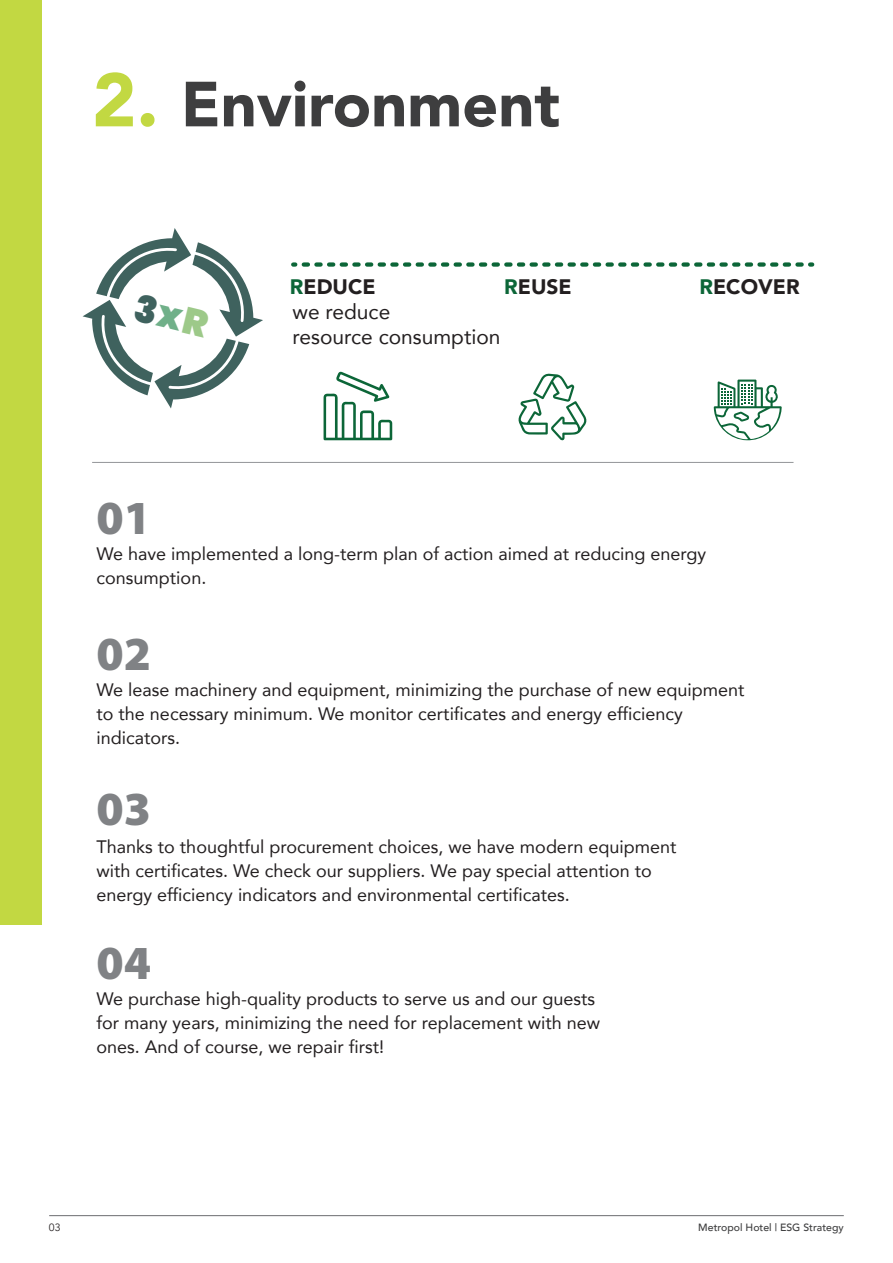
<style>
.page{position:relative;width:893px;height:1263px;background:#fff}
.page>*{position:absolute;margin:0;border:0;box-sizing:border-box;transform-origin:0 0}
.t1{font:900 63px "Avenir";color:#3e3e3f}
.t2{font:900 47.7px "Myriad Pro";color:#808285}
.t3{font:21px/25px "Avenir";color:#231f20}
.t4{font:900 21px "Avenir";color:#231f20}
.t5{font:18px/24px "Avenir";color:#231f20}
.t6{font:500 10.5px "Avenir";color:#3e3e3f}
.t7{font:10.5px "Avenir";color:#231f20}
.s1{font-size:75px;color:#c2d842}
.s2{font-weight:900;color:#0c6638}
.s3{font-weight:900}
.s4{color:#0c6638}
</style>
<div class="page">
<svg style="left:518px;top:373px;width:69px;height:67px"></svg>
<svg style="left:324px;top:371px;width:68px;height:69px"></svg>
<svg style="left:714px;top:380px;width:68px;height:60px"></svg>
<hr style="left:49px;top:1215px;width:795px;height:1px;background:#6c6d70">
<svg style="left:304px;top:262px;width:508px;height:5px"></svg>
<hr style="left:92px;top:462px;width:701px;height:1px;background:#939598">
<div style="left:0;top:0;width:42px;height:925px;background:#c2d842"></div>
<svg style="left:83px;top:228px;width:180px;height:180px"></svg>
<h1 class="t1" style="left:92px;top:50px;width:469px"><span class="s1">2.</span> Environment</h1>
<h2 class="t2" style="left:97px;top:486px;width:56px">01</h2>
<p class="t3" style="left:290px;top:273px;width:212px"><span class="s2">R</span><span class="s3">EDUCE<br></span>we reduce<br>resource consumption</p>
<p class="t4" style="left:504px;top:269px;width:69px"><span class="s4">R</span>EUSE</p>
<p class="t4" style="left:700px;top:269px;width:101px"><span class="s4">R</span>ECOVER</p>
<p class="t5" style="left:97px;top:541px;width:611px">We have implemented a long-term plan of action aimed at reducing energy consumption.</p>
<h2 class="t2" style="left:97px;top:622px;width:56px">02</h2>
<p class="t5" style="left:97px;top:678px;width:649px">We lease machinery and equipment, minimizing the purchase of new equipment to the necessary minimum. We monitor certificates and energy efficiency indicators.</p>
<h2 class="t2" style="left:97px;top:777px;width:56px">03</h2>
<p class="t5" style="left:97px;top:834px;width:581px">Thanks to thoughtful procurement choices, we have modern equipment with certificates. We check our suppliers. We pay special attention to energy efficiency indicators and environmental certificates.</p>
<h2 class="t2" style="left:97px;top:931px;width:56px">04</h2>
<p class="t5" style="left:97px;top:986px;width:505px">We purchase high-quality products to serve us and our guests for many years, minimizing the need for replacement with new ones. And of course, we repair first!</p>
<p class="t7" style="left:49px;top:1221px;width:13px">03</p>
<p class="t6" style="left:698px;top:1218px;width:147px">Metropol Hotel | ESG Strategy</p>
</div>
